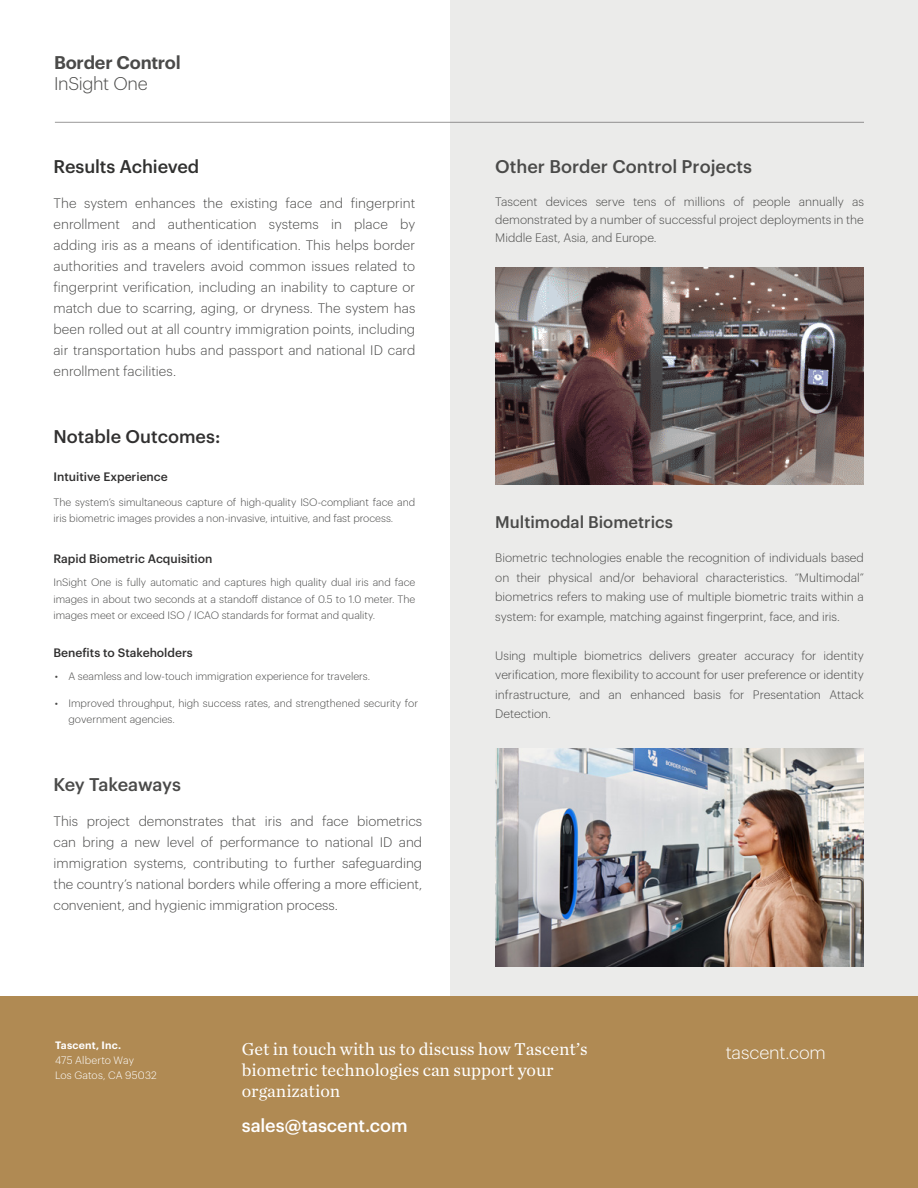
<style>
.page{position:relative;width:918px;height:1188px;background:#fff}
.page>*{position:absolute;margin:0;border:0;box-sizing:border-box;transform-origin:0 0}
.t1{font:18px/21px "Chronicle Text G1";color:#fff}
.t2{font:500 18px "Graphik";color:#4a4a49}
.t3{font:500 18px "Graphik";color:#fff}
.t4{font:500 18px "Graphik";color:#313030}
.t5{font:500 18px "Graphik";letter-spacing:-.01em;color:#30302f}
.t6{font:600 18px "Graphik";letter-spacing:-.01em;color:#4a4a49}
.t7{font:300 18px "Graphik";letter-spacing:-.005em;color:#fff}
.t8{font:300 18px "Graphik";letter-spacing:-.02em;color:#4a4a49}
.t9{font:500 16.5px "Graphik";color:#4a4a49}
.t10{font:300 13.5px/21px "Graphik";color:#4a4a49;text-align:justify}
.t11{font:300 12px/19.5px "Graphik";color:#4a4a49;text-align:justify}
.t12{font:500 12px "Graphik";color:#313030}
.t13{font:300 10.5px/16.5px "Graphik";color:#4a4a49}
.t14{font:300 10.5px/15px "Graphik";letter-spacing:.015em;color:#fff}
.t15{font:600 10.5px "Graphik";letter-spacing:.02em;color:#fff}
</style>
<div class="page">
<div style="left:450px;top:0;width:468px;height:1188px;background:#ebebea"></div>
<hr style="left:55px;top:122px;width:809px;height:1px;background:#313030">
<img style="left:495px;top:749px;width:369px;height:217px">
<img style="left:495px;top:267px;width:369px;height:218px">
<div style="left:0;top:997px;width:918px;height:191px;background:#b08a53"></div>
<h1 class="t6" style="left:54px;top:48px;width:128px">Border Control</h1>
<h1 class="t8" style="left:54px;top:70px;width:95px">InSight One</h1>
<h1 class="t5" style="left:53px;top:153px;width:147px">Results Achieved</h1>
<p class="t10" style="left:53px;top:191px;width:363px">The system enhances the existing face and fingerprint enrollment and authentication systems in place by adding iris as a means of identification. This helps border authorities and travelers avoid common issues related to fingerprint verification, including an inability to capture or match due to scarring, aging, or dryness. The system has been rolled out at all country immigration points, including air transportation hubs and passport and national ID card enrollment facilities.</p>
<h1 class="t4" style="left:53px;top:423px;width:168px">Notable Outcomes:</h1>
<p class="t12" style="left:53px;top:468px;width:116px">Intuitive Experience</p>
<p class="t13" style="left:53px;top:493px;width:363px">The system’s simultaneous capture of high-quality ISO-compliant face and iris biometric images provides a non-invasive, intuitive, and fast process.</p>
<p class="t12" style="left:53px;top:549px;width:161px">Rapid Biometric Acquisition</p>
<p class="t13" style="left:53px;top:574px;width:363px;text-align:justify">InSight One is fully automatic and captures high quality dual iris and face images in about two seconds at a standoff distance of 0.5 to 1.0 meter. The images meet or exceed ISO / ICAO standards for format and quality.</p>
<p class="t12" style="left:53px;top:643px;width:141px">Benefits to Stakeholders</p>
<p class="t13" style="left:55px;top:668px;width:317px">• A seamless and low-touch immigration experience for travelers.</p>
<p class="t13" style="left:68px;top:694px;width:351px;text-indent:-14px">• Improved throughput, high success rates, and strengthened security for government agencies.</p>
<h1 class="t2" style="left:53px;top:771px;width:129px">Key Takeaways</h1>
<p class="t10" style="left:53px;top:810px;width:370px">This project demonstrates that iris and face biometrics can bring a new level of performance to national ID and immigration systems, contributing to further safeguarding the country’s national borders while offering a more efficient, convenient, and hygienic immigration process.</p>
<h1 class="t2" style="left:495px;top:153px;width:258px">Other Border Control Projects</h1>
<p class="t11" style="left:495px;top:192px;width:370px;line-height:18px">Tascent devices serve tens of millions of people annually as demonstrated by a number of successful project deployments in the Middle East, Asia, and Europe.</p>
<p class="t9" style="left:495px;top:510px;width:179px">Multimodal Biometrics</p>
<p class="t11" style="left:495px;top:547px;width:370px">Biometric technologies enable the recognition of individuals based on their physical and/or behavioral characteristics. “Multimodal” biometrics refers to making use of multiple biometric traits within a system: for example, matching against fingerprint, face, and iris.</p>
<p class="t11" style="left:495px;top:645px;width:370px">Using multiple biometrics delivers greater accuracy for identity verification, more flexibility to account for user preference or identity infrastructure, and an enhanced basis for Presentation Attack Detection.</p>
<p class="t15" style="left:55px;top:1037px;width:68px">Tascent, Inc.</p>
<p class="t14" style="left:55px;top:1052px;width:103px">475 Alberto Way<br>Los Gatos, CA 95032</p>
<h1 class="t1" style="left:242px;top:1037px;width:347px">Get in touch with us to discuss how Tascent’s biometric technologies can support your organization</h1>
<h1 class="t7" style="left:726px;top:1040px;width:102px">tascent.com</h1>
<h1 class="t3" style="left:242px;top:1112px;width:167px">sales@tascent.com</h1>
</div>
